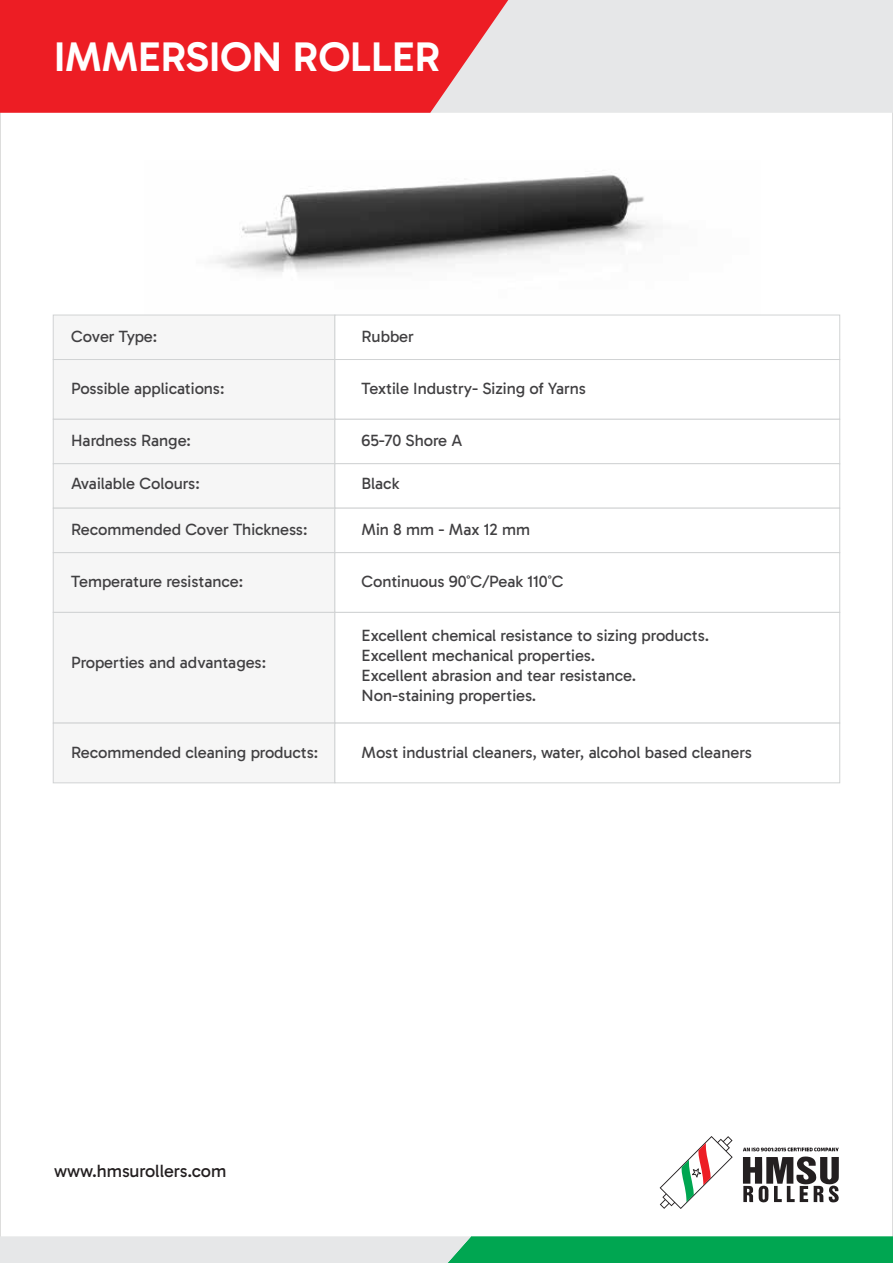
<style>
.page{position:relative;width:893px;height:1263px;background:#fff}
.page>*{position:absolute;margin:0;border:0;box-sizing:border-box;transform-origin:0 0}
.t1{font:600 42px "Gabarito";color:#fff}
.t2{font:18px "Gabarito";color:#231f20}
.t3{font:16.5px/19.8px "Gabarito";letter-spacing:-.005em;color:#414042}
</style>
<div class="page">
<div style="left:508px;top:0;width:385px;height:113px;background:#e6e7e8"></div>
<svg style="left:0;top:0;width:508px;height:113px;background:#ec2c33"></svg>
<img style="left:144px;top:175px;width:616px;height:140px">
<svg style="left:660px;top:1136px;width:73px;height:73px"></svg>
<svg style="left:743px;top:1147px;width:96px;height:55px"></svg>
<div style="left:53px;top:315px;width:282px;height:45px;background:#f6f6f6;border:1px solid #d1d3d4"></div>
<div style="left:334px;top:315px;width:506px;height:45px;background:#fff;border:1px solid #d1d3d4"></div>
<div style="left:53px;top:359px;width:282px;height:61px;background:#f6f6f6;border:1px solid #d1d3d4"></div>
<div style="left:334px;top:359px;width:506px;height:61px;background:#fff;border:1px solid #d1d3d4"></div>
<div style="left:53px;top:419px;width:282px;height:45px;background:#f6f6f6;border:1px solid #d1d3d4"></div>
<div style="left:334px;top:419px;width:506px;height:45px;background:#fff;border:1px solid #d1d3d4"></div>
<div style="left:53px;top:463px;width:282px;height:45px;background:#f6f6f6;border:1px solid #d1d3d4"></div>
<div style="left:334px;top:463px;width:506px;height:45px;background:#fff;border:1px solid #d1d3d4"></div>
<div style="left:53px;top:508px;width:282px;height:45px;background:#f6f6f6;border:1px solid #d1d3d4"></div>
<div style="left:334px;top:508px;width:506px;height:45px;background:#fff;border:1px solid #d1d3d4"></div>
<div style="left:53px;top:552px;width:282px;height:61px;background:#f6f6f6;border:1px solid #d1d3d4"></div>
<div style="left:334px;top:552px;width:506px;height:61px;background:#fff;border:1px solid #d1d3d4"></div>
<div style="left:53px;top:612px;width:282px;height:111px;background:#f6f6f6;border:1px solid #d1d3d4"></div>
<div style="left:334px;top:612px;width:506px;height:111px;background:#fff;border:1px solid #d1d3d4"></div>
<div style="left:53px;top:723px;width:282px;height:60px;background:#f6f6f6;border:1px solid #d1d3d4"></div>
<div style="left:334px;top:723px;width:506px;height:60px;background:#fff;border:1px solid #d1d3d4"></div>
<svg style="left:0;top:1236px;width:893px;height:27px;background:#78c89f"></svg>
<h1 class="t1" style="left:54px;top:30px;width:388px">IMMERSION ROLLER</h1>
<p class="t3" style="left:71px;top:326px;width:87px">Cover Type:</p>
<p class="t3" style="left:362px;top:326px;width:54px">Rubber</p>
<p class="t3" style="left:71px;top:378px;width:155px">Possible applications:</p>
<p class="t3" style="left:362px;top:378px;width:226px">Textile Industry- Sizing of Yarns</p>
<p class="t3" style="left:71px;top:431px;width:121px">Hardness Range:</p>
<p class="t3" style="left:362px;top:431px;width:102px">65-70 Shore A</p>
<p class="t3" style="left:71px;top:474px;width:130px">Available Colours:</p>
<p class="t3" style="left:362px;top:474px;width:39px">Black</p>
<p class="t3" style="left:71px;top:519px;width:238px">Recommended Cover Thickness:</p>
<p class="t3" style="left:362px;top:519px;width:170px">Min 8 mm - Max 12 mm</p>
<p class="t3" style="left:71px;top:572px;width:173px">Temperature resistance:</p>
<p class="t3" style="left:362px;top:572px;width:203px">Continuous 90<sup>°</sup>C/Peak 110<sup>°</sup>C</p>
<p class="t3" style="left:71px;top:652px;width:196px">Properties and advantages:</p>
<p class="t3" style="left:362px;top:626px;width:349px">Excellent chemical resistance to sizing products.<br>Excellent mechanical properties.<br>Excellent abrasion and tear resistance.<br>Non-staining properties.</p>
<p class="t3" style="left:71px;top:742px;width:249px">Recommended cleaning products:</p>
<p class="t3" style="left:362px;top:742px;width:392px">Most industrial cleaners, water, alcohol based cleaners</p>
<p class="t2" style="left:54px;top:1160px;width:174px">www.hmsurollers.com</p>
</div>
